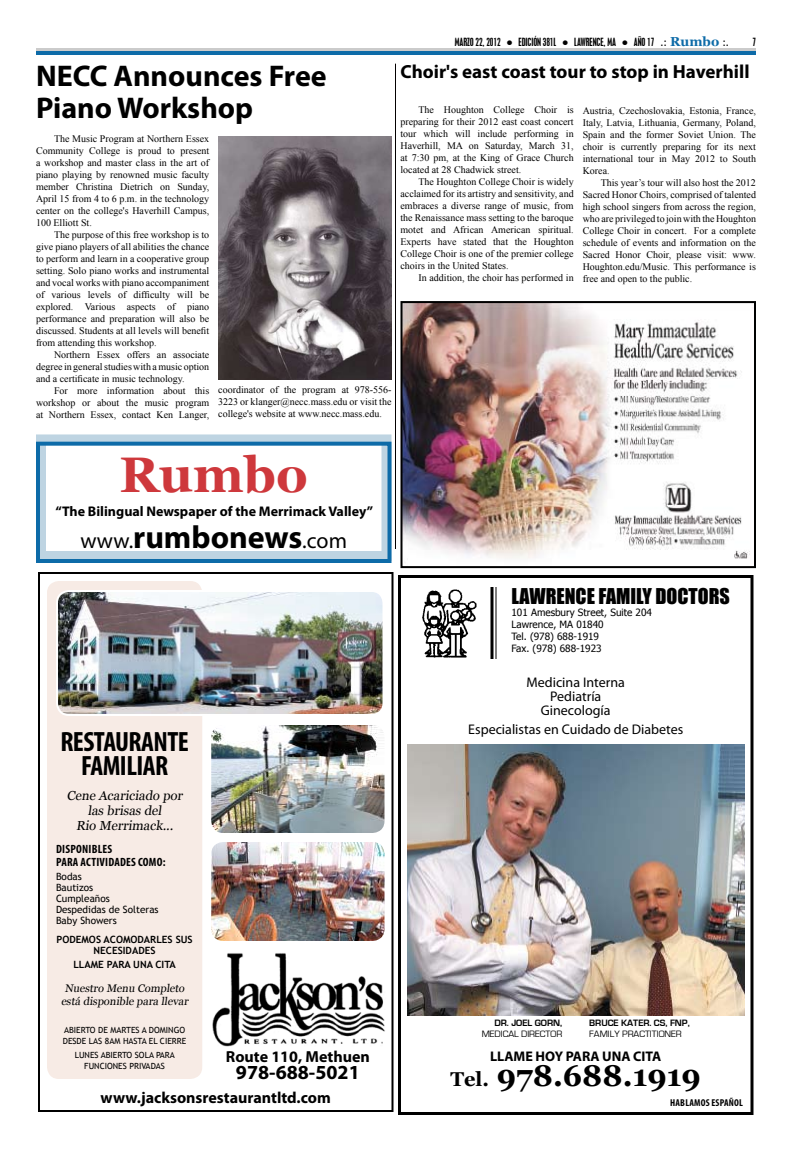
<style>
.page{position:relative;width:792px;height:1152px;background:#fff}
.page>*{position:absolute;margin:0;border:0;box-sizing:border-box;transform-origin:0 0}
.t1{font:700 50px "Georgia";color:#ce383c}
.t2{font:700 32px "Myriad Pro";color:#000}
.t3{font:700 30px/32px "Myriad Pro";color:#000}
.t4{font:700 30px "Georgia";color:#000}
.t5{font:700 condensed 28px/24px "Myriad Pro";color:#000}
.t6{font:20px "Impact";color:#000}
.t7{font:700 20px "Myriad Pro";color:#000}
.t8{font:700 19px "Myriad Pro";color:#000}
.t9{font:700 16px "Myriad Pro";color:#000}
.t10{font:14px/14px "Myriad Pro";color:#000;text-align:center}
.t11{font:700 14px "Myriad Pro";color:#000}
.t12{font:13px/15px "Georgia";color:#000;text-align:center}
.t13{font:700 condensed 12px "Myriad Pro";color:#000}
.t14{font:11px/13px "Georgia";color:#000;text-align:center}
.t15{font:10px/12px "Times New Roman";color:#000;text-align:justify}
.t16{font:10px/12px "Tahoma";color:#000}
.t17{font:10px/11px "Trebuchet MS";color:#000}
.t18{font:condensed 10px "Placard";color:#000}
.t19{font:700 10px/11px "Trebuchet MS";color:#000;text-align:center}
.t20{font:700 condensed 10px "Myriad Pro";color:#000}
.t21{font:9.5px "Eurostile";color:#000}
.t22{font:700 9.5px "Eurostile";color:#000}
.t23{font:8.5px/11px "Trebuchet MS";color:#000}
.s1{font-family:"Tahoma";font-weight:700;font-stretch:normal}
.s2{font-family:"Tahoma";font-stretch:normal}
.s3{font-family:"Georgia";font-weight:700;font-stretch:normal;font-size:13px;color:#0d6ba8}
.s4{font-weight:400;font-size:22px}
.s5{font-size:20px}
</style>
<div class="page">
<div style="left:36px;top:50px;width:720px;height:5px;background:#0d6ba8"></div>
<hr style="left:36px;top:48px;width:720px;height:2px;background:#cbcbcb">
<img style="left:211px;top:725px;width:173px;height:108px">
<img style="left:211px;top:842px;width:173px;height:99px">
<img style="left:212px;top:953px;width:173px;height:94px">
<div style="left:38px;top:572px;width:356px;height:540px;border:2px solid #000"></div>
<div style="left:47px;top:581px;width:155px;height:498px;background:#f7ebe5;border-radius:12px"></div>
<img style="left:59px;top:593px;width:322px;height:120px">
<div style="left:56px;top:590px;width:328px;height:126px;border:2px solid #fff;border-radius:12px"></div>
<img style="left:422px;top:589px;width:55px;height:69px">
<hr style="left:495px;top:587px;width:1px;height:72px;background:#000">
<hr style="left:491px;top:587px;width:3px;height:72px;background:#000">
<div style="left:398px;top:575px;width:356px;height:540px;border:3px solid #000"></div>
<img style="left:407px;top:745px;width:337px;height:270px">
<hr style="left:395px;top:64px;width:1px;height:485px;background:#030000">
<img style="left:403px;top:304px;width:347px;height:255px">
<div style="left:400px;top:301px;width:356px;height:267px;border:2px solid #000"></div>
<img style="left:218px;top:136px;width:174px;height:244px">
<div style="left:36px;top:434px;width:356px;height:127px;border:10px solid #bed4e2"></div>
<div style="left:36px;top:442px;width:356px;height:121px;border:4px solid #0d6ba8"></div>
<h3 class="t3" style="left:36px;top:59px;width:292px">NECC Announces Free<br>Piano Workshop</h3>
<p class="t15" style="left:36px;top:133px;width:175px;text-indent:18px">The Music Program at Northern Essex Community College is proud to present a workshop and master class in the art of piano playing by renowned music faculty member Christina Dietrich on Sunday, April 15 from 4 to 6 p.m. in the technology center on the college's Haverhill Campus, 100 Elliott St.</p>
<p class="t15" style="left:36px;top:229px;width:175px;text-indent:18px">The purpose of this free workshop is to give piano players of all abilities the chance to perform and learn in a cooperative group setting. Solo piano works and instrumental and vocal works with piano accompaniment of various levels of difficulty will be explored. Various aspects of piano performance and preparation will also be discussed. Students at all levels will benefit from attending this workshop.</p>
<p class="t15" style="left:36px;top:349px;width:175px;text-indent:18px">Northern Essex offers an associate degree in general studies with a music option and a certificate in music technology.</p>
<p class="t15" style="left:36px;top:385px;width:175px;text-indent:18px">For more information about this workshop or about the music program at Northern Essex, contact Ken Langer,</p>
<p class="t15" style="left:218px;top:383px;width:175px">coordinator of the program at 978-556- 3223 or klanger@necc.mass.edu or visit the college's website at www.necc.mass.edu.</p>
<p class="t18" style="left:455px;top:36px;width:276px">MARZO 22, 2012 <span class="s1">•</span> EDICIÓN 381L <span class="s1">•</span> LAWRENCE, MA <span class="s1">•</span> AÑO 17 <span class="s2">.:</span> <span class="s3">Rumbo</span> <span class="s2">:.</span></p>
<p class="t18" style="left:752px;top:36px;width:5px">7</p>
<h3 class="t8" style="left:400px;top:59px;width:351px">Choir's east coast tour to stop in Haverhill</h3>
<p class="t15" style="left:583px;top:104px;width:175px">Austria, Czechoslovakia, Estonia, France, Italy, Latvia, Lithuania, Germany, Poland, Spain and the former Soviet Union. The choir is currently preparing for its next international tour in May 2012 to South Korea.</p>
<p class="t15" style="left:583px;top:176px;width:175px;text-indent:18px">This year’s tour will also host the 2012<br>Sacred Honor Choirs, comprised of talented high school singers from across the region, who are privileged to join with the Houghton College Choir in concert. For a complete schedule of events and information on the Sacred Honor Choir, please visit: www.<br>Houghton.edu/Music. This performance is free and open to the public.</p>
<p class="t15" style="left:400px;top:104px;width:175px;text-indent:18px">The Houghton College Choir is preparing for their 2012 east coast concert tour which will include performing in Haverhill, MA on Saturday, March 31, at 7:30 pm, at the King of Grace Church located at 28 Chadwick street.</p>
<p class="t15" style="left:400px;top:176px;width:175px;text-indent:18px">The Houghton College Choir is widely acclaimed for its artistry and sensitivity, and embraces a diverse range of music, from the Renaissance mass setting to the baroque motet and African American spiritual.<br>Experts have stated that the Houghton College Choir is one of the premier college choirs in the United States.</p>
<p class="t15" style="left:418px;top:272px;width:157px">In addition, the choir has performed in</p>
<h1 class="t1" style="left:119px;top:447px;width:190px">Rumbo</h1>
<h2 class="t2" style="left:80px;top:517px;width:268px"><span class="s4">www.</span>rumbonews<span class="s4">.com</span></h2>
<h3 class="t11" style="left:55px;top:502px;width:319px">“The Bilingual Newspaper of the Merrimack Valley”</h3>
<h3 class="t5" style="left:81px;top:729px;width:67px;text-indent:-21px">RESTAURANTE<br>FAMI LIAR</h3>
<h3 class="t12" style="left:67px;top:788px;width:119px">Cene Acariciado por las brisas del<br>Rio Merrimack...</h3>
<p class="t13" style="left:56px;top:842px;width:13px">DISPONIB</p>
<p class="t13" style="left:98px;top:842px;width:11px">LES</p>
<p class="t13" style="left:56px;top:855px;width:7px">PARA</p>
<p class="t13" style="left:81px;top:855px;width:12px">ACTIVIDADES</p>
<p class="t13" style="left:138px;top:855px;width:7px">COMO</p>
<p class="t13" style="left:163px;top:855px;width:4px">:</p>
<p class="t17" style="left:56px;top:871px;width:104px">BODAS<br>BAUTIZOS<br>CUMPLEAÑOS<br>DESPEDIDAS DE SOLTERAS<br>BABY SHOWERS</p>
<p class="t19" style="left:56px;top:934px;width:138px">PODEMOS ACOMODARLES SUS<br>NECESIDADES</p>
<p class="t19" style="left:73px;top:959px;width:104px">LLAME PARA UNA CITA</p>
<p class="t14" style="left:61px;top:982px;width:130px">Nuestro Menu Completo está disponible para llevar</p>
<p class="t23" style="left:63px;top:1025px;width:125px">ABIERTO DE MARTES A DOMINGO<br>DESD E LAS 8AM HASTA EL CIERRE</p>
<p class="t23" style="left:84px;top:1050px;width:92px;text-indent:-9px">LUNES ABIERTO SOLA PARA<br>FUNCIONES PRIVADAS</p>
<h3 class="t9" style="left:226px;top:1046px;width:145px">Route 110, Methuen</h3>
<h3 class="t7" style="left:236px;top:1059px;width:125px">978-688-5021</h3>
<h3 class="t9" style="left:101px;top:1087px;width:232px">www.jacksonsrestaurantltd.com</h3>
<h3 class="t6" style="left:512px;top:580px;width:220px">LAWRENCE FAMILY DOCTORS</h3>
<p class="t16" style="left:512px;top:606px;width:142px">101 Amesbury Street, Suite 204<br>Lawrence, MA 01840<br>Tel. (978) 688-1919<br>Fax. (978) 688-1923</p>
<h3 class="t10" style="left:527px;top:676px;width:100px">Medicina Interna<br>Pediatría<br>Ginecología</h3>
<h3 class="t10" style="left:468px;top:723px;width:216px">Especialistas en Cuidado de Diabetes</h3>
<p class="t22" style="left:494px;top:1017px;width:69px">DR. JOEL GORN,</p>
<p class="t21" style="left:482px;top:1029px;width:82px">MEDICAL DIRECTOR</p>
<p class="t22" style="left:589px;top:1017px;width:102px">BRUCE KATER. CS, FNP,</p>
<p class="t21" style="left:589px;top:1029px;width:94px">FAMILY PRACTITIONER</p>
<h3 class="t11" style="left:490px;top:1047px;width:17px">Llame</h3>
<h3 class="t11" style="left:536px;top:1047px;width:40px">hoy para</h3>
<h3 class="t11" style="left:602px;top:1047px;width:11px">una</h3>
<h3 class="t11" style="left:633px;top:1047px;width:8px">cita</h3>
<h3 class="t4" style="left:451px;top:1058px;width:252px"><span class="s5">Tel.</span> 978.688.1919</h3>
<p class="t20" style="left:670px;top:1096px;width:26px">HABLAMOS</p>
<p class="t20" style="left:712px;top:1096px;width:10px">ESPAÑO</p>
<p class="t20" style="left:739px;top:1096px;width:5px">L</p>
</div>
